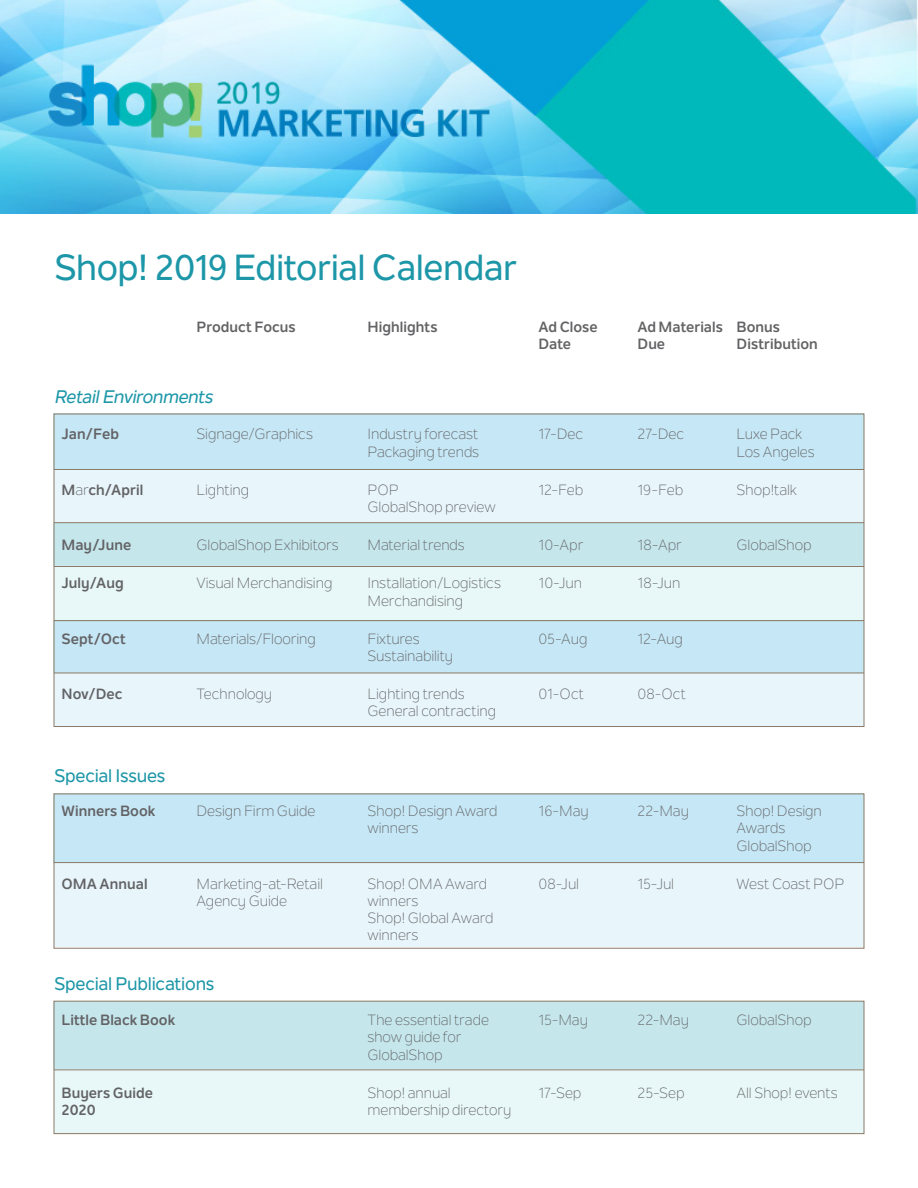
<style>
.page{position:relative;width:918px;height:1188px;background:#fff}
.page>*{position:absolute;margin:0;border:0;box-sizing:border-box;transform-origin:0 0}
.Body_copy_Shop{font:500 36px "Nolan Next";letter-spacing:-.015em;color:#1d97a8}
.Body_copy_Shop-2{font:500 18px "Nolan Next";letter-spacing:-.015em;color:#1d97a8}
.Body_copy_Shop-3{font:italic 500 18px "Nolan Next";letter-spacing:-.02em;color:#1d97a8}
.Body_copy_Shop-4{font:14.7px/17.2px "Nolan Next";letter-spacing:-.005em;color:#636366}
.Body_copy_Shop-5{font:700 14.7px/16.5px "Nolan Next";letter-spacing:.005em;color:#636366}
.s1{font-weight:400}
</style>
<div class="page">
<div style="left:53px;top:413px;width:811px;height:57px;background:#c6e7f5;border:2px solid #c5e7eb"></div>
<div style="left:53px;top:793px;width:811px;height:71px;background:#c6e7f5;border:2px solid #c5e7eb"></div>
<div style="left:53px;top:620px;width:811px;height:54px;background:#c6e7f5;border:2px solid #c5e7eb"></div>
<div style="left:53px;top:522px;width:811px;height:44px;background:#c5e7ec;border:2px solid #c5e7eb"></div>
<div style="left:53px;top:1001px;width:811px;height:69px;background:#c5e7ec;border:2px solid #c5e7eb"></div>
<div style="left:54px;top:469px;width:809px;height:54px;background:#e8f6fb"></div>
<div style="left:54px;top:863px;width:809px;height:84px;background:#e8f6fb"></div>
<div style="left:54px;top:673px;width:809px;height:54px;background:#e8f6fb"></div>
<div style="left:54px;top:566px;width:809px;height:54px;background:#e8f8f8"></div>
<div style="left:54px;top:1070px;width:809px;height:64px;background:#e8f8f8"></div>
<hr style="left:54px;top:469px;width:810px;height:1px;background:#8a7966">
<hr style="left:54px;top:522px;width:810px;height:1px;background:#8a7966">
<hr style="left:54px;top:566px;width:810px;height:1px;background:#8a7966">
<hr style="left:54px;top:620px;width:810px;height:1px;background:#8a7966">
<hr style="left:54px;top:673px;width:810px;height:1px;background:#8a7966">
<hr style="left:54px;top:862px;width:810px;height:1px;background:#8a7966">
<hr style="left:54px;top:1070px;width:810px;height:1px;background:#8a7966">
<div style="left:54px;top:794px;width:810px;height:155px;border:1px solid #8a7966"></div>
<div style="left:54px;top:1001px;width:810px;height:133px;border:1px solid #8a7966"></div>
<img style="left:0;top:0;width:918px;height:214px">
<p class="Body_copy_Shop" style="left:54px;top:246px;width:465px">Shop! 2019 Editorial Calendar</p>
<p class="Body_copy_Shop-5" style="left:196px;top:319px;width:101px">Product Focus</p>
<p class="Body_copy_Shop-5" style="left:368px;top:319px;width:72px">Highlights</p>
<p class="Body_copy_Shop-5" style="left:538px;top:319px;width:61px">Ad Close<br>Date</p>
<p class="Body_copy_Shop-5" style="left:638px;top:319px;width:87px">Ad Materials<br>Due</p>
<p class="Body_copy_Shop-5" style="left:736px;top:319px;width:83px">Bonus<br>Distribution</p>
<p class="Body_copy_Shop-3" style="left:54px;top:386px;width:160px">Retail Environments</p>
<p class="Body_copy_Shop-5" style="left:62px;top:426px;width:59px">Jan/Feb</p>
<p class="Body_copy_Shop-4" style="left:196px;top:426px;width:118px">Signage/Graphics</p>
<p class="Body_copy_Shop-4" style="left:368px;top:426px;width:113px">Industry forecast<br>Packaging trends</p>
<p class="Body_copy_Shop-4" style="left:538px;top:426px;width:46px">17-Dec</p>
<p class="Body_copy_Shop-4" style="left:638px;top:426px;width:48px">27-Dec</p>
<p class="Body_copy_Shop-4" style="left:736px;top:426px;width:80px">Luxe Pack<br>Los Angeles</p>
<p class="Body_copy_Shop-5" style="left:62px;top:481px;width:83px">M<span class="s1">ar</span>ch/April</p>
<p class="Body_copy_Shop-4" style="left:196px;top:481px;width:54px">Lighting</p>
<p class="Body_copy_Shop-4" style="left:368px;top:481px;width:130px">POP<br>GlobalShop preview</p>
<p class="Body_copy_Shop-4" style="left:538px;top:481px;width:46px">12-Feb</p>
<p class="Body_copy_Shop-4" style="left:638px;top:481px;width:47px">19-Feb</p>
<p class="Body_copy_Shop-4" style="left:736px;top:481px;width:62px">Shop!talk</p>
<p class="Body_copy_Shop-5" style="left:62px;top:537px;width:71px">May/June</p>
<p class="Body_copy_Shop-4" style="left:196px;top:536px;width:144px">GlobalShop Exhibitors</p>
<p class="Body_copy_Shop-4" style="left:368px;top:536px;width:99px">Material trends</p>
<p class="Body_copy_Shop-4" style="left:538px;top:536px;width:46px">10-Apr</p>
<p class="Body_copy_Shop-4" style="left:638px;top:536px;width:46px">18-Apr</p>
<p class="Body_copy_Shop-4" style="left:736px;top:536px;width:77px">GlobalShop</p>
<p class="Body_copy_Shop-5" style="left:62px;top:575px;width:64px">July/Aug</p>
<p class="Body_copy_Shop-4" style="left:196px;top:575px;width:137px">Visual Merchandising</p>
<p class="Body_copy_Shop-4" style="left:368px;top:575px;width:135px">Installation/Logistics<br>Merchandising</p>
<p class="Body_copy_Shop-4" style="left:538px;top:575px;width:45px">10-Jun</p>
<p class="Body_copy_Shop-4" style="left:638px;top:575px;width:45px">18-Jun</p>
<p class="Body_copy_Shop-5" style="left:62px;top:630px;width:66px">Sept/Oct</p>
<p class="Body_copy_Shop-4" style="left:196px;top:630px;width:121px">Materials/Flooring</p>
<p class="Body_copy_Shop-4" style="left:368px;top:630px;width:87px">Fixtures<br>Sustainability</p>
<p class="Body_copy_Shop-4" style="left:538px;top:630px;width:50px">05-Aug</p>
<p class="Body_copy_Shop-4" style="left:638px;top:630px;width:47px">12-Aug</p>
<p class="Body_copy_Shop-5" style="left:62px;top:686px;width:63px">Nov/Dec</p>
<p class="Body_copy_Shop-4" style="left:196px;top:685px;width:77px">Technology</p>
<p class="Body_copy_Shop-4" style="left:368px;top:685px;width:130px">Lighting trends<br>General contracting</p>
<p class="Body_copy_Shop-4" style="left:538px;top:685px;width:47px">01-Oct</p>
<p class="Body_copy_Shop-4" style="left:638px;top:685px;width:50px">08-Oct</p>
<p class="Body_copy_Shop-2" style="left:54px;top:764px;width:113px">Special Issues</p>
<p class="Body_copy_Shop-5" style="left:62px;top:803px;width:95px">Winners Book</p>
<p class="Body_copy_Shop-4" style="left:196px;top:802px;width:120px">Design Firm Guide</p>
<p class="Body_copy_Shop-4" style="left:368px;top:802px;width:132px">Shop! Design Award winners</p>
<p class="Body_copy_Shop-4" style="left:538px;top:802px;width:52px">16-May</p>
<p class="Body_copy_Shop-4" style="left:638px;top:802px;width:53px">22-May</p>
<p class="Body_copy_Shop-4" style="left:736px;top:802px;width:87px">Shop! Design<br>Awards<br>GlobalShop</p>
<p class="Body_copy_Shop-5" style="left:62px;top:875px;width:88px">OMA Annual</p>
<p class="Body_copy_Shop-4" style="left:196px;top:875px;width:128px">Marketing-at-Retail<br>Agency Guide</p>
<p class="Body_copy_Shop-4" style="left:368px;top:875px;width:128px">Shop! OMA Award winners<br>Shop! Global Award winners</p>
<p class="Body_copy_Shop-4" style="left:538px;top:875px;width:42px">08-Jul</p>
<p class="Body_copy_Shop-4" style="left:638px;top:875px;width:38px">15-Jul</p>
<p class="Body_copy_Shop-4" style="left:736px;top:875px;width:109px">West Coast POP</p>
<p class="Body_copy_Shop-2" style="left:54px;top:973px;width:162px">Special Publications</p>
<p class="Body_copy_Shop-5" style="left:62px;top:1012px;width:115px">Little Black Book</p>
<p class="Body_copy_Shop-4" style="left:368px;top:1011px;width:123px">The essential trade show guide for<br>GlobalShop</p>
<p class="Body_copy_Shop-4" style="left:538px;top:1011px;width:51px">15-May</p>
<p class="Body_copy_Shop-4" style="left:638px;top:1011px;width:53px">22-May</p>
<p class="Body_copy_Shop-4" style="left:736px;top:1011px;width:77px">GlobalShop</p>
<p class="Body_copy_Shop-5" style="left:62px;top:1084px;width:93px;line-height:17.2px">Buyers Guide<br>2020</p>
<p class="Body_copy_Shop-4" style="left:368px;top:1084px;width:145px">Shop! annual membership directory</p>
<p class="Body_copy_Shop-4" style="left:538px;top:1084px;width:44px">17-Sep</p>
<p class="Body_copy_Shop-4" style="left:638px;top:1084px;width:48px">25-Sep</p>
<p class="Body_copy_Shop-4" style="left:736px;top:1084px;width:103px">All Shop! events</p>
</div>
